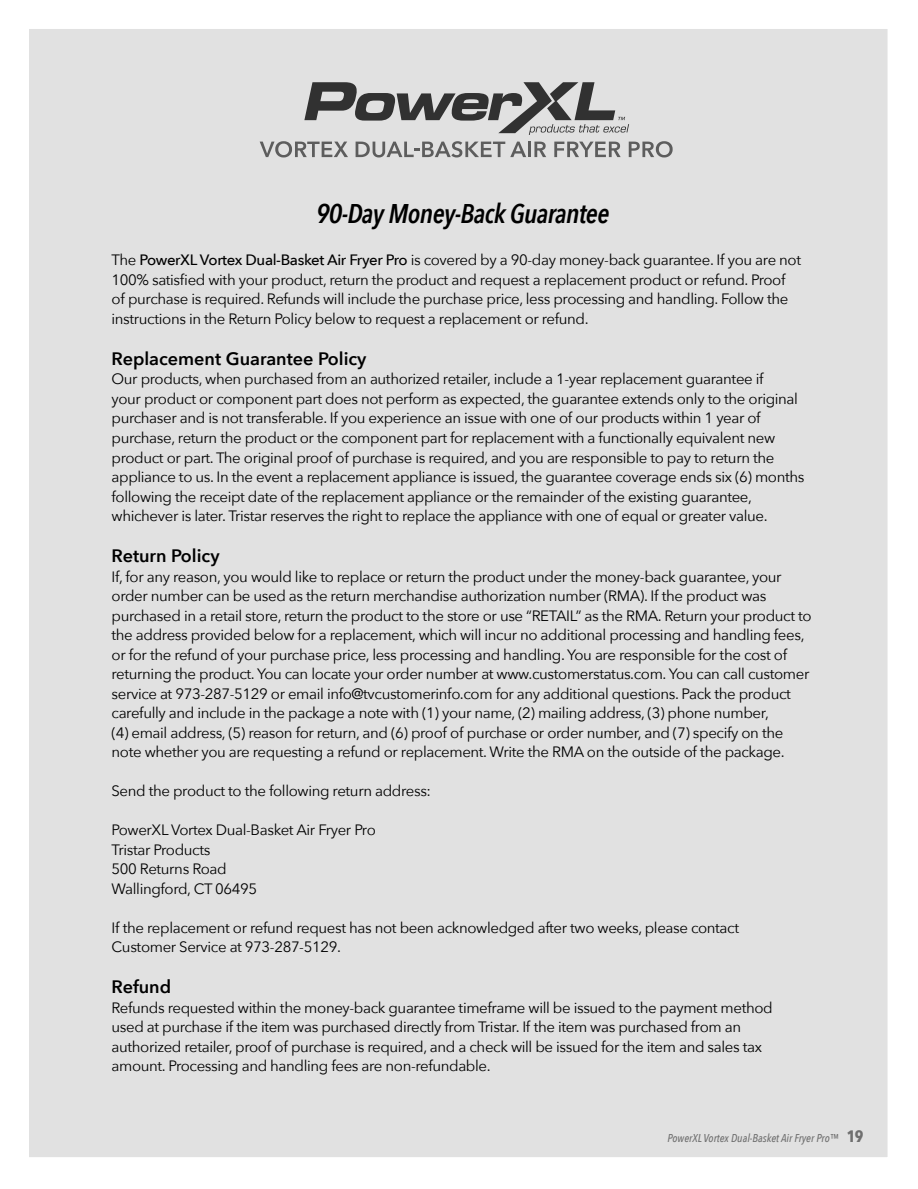
<style>
.page{position:relative;width:918px;height:1189px;background:#fff}
.page>*{position:absolute;margin:0;border:0;box-sizing:border-box;transform-origin:0 0}
.t1{font:italic 600 27px "Avenir Next Condensed";letter-spacing:-.02em;color:#000}
.t2{font:600 18px "Avenir Next";color:#000}
.t3{font:15px/19.5px "Avenir Next";letter-spacing:-.025em;color:#000}
.t4{font:italic 500 11.4px "Avenir Next Condensed";color:#6f6f6f}
.s1{font-weight:500}
.s2{font-weight:700;font-style:normal;font-size:16.5px}
</style>
<div class="page">
<div style="left:29px;top:29px;width:859px;height:1128px;background:#e1e1e1"></div>
<svg style="left:259px;top:141px;width:89px;height:16px"></svg>
<svg style="left:355px;top:141px;width:191px;height:16px;background:#adadad"></svg>
<svg style="left:554px;top:142px;width:66px;height:15px"></svg>
<svg style="left:628px;top:141px;width:44px;height:16px"></svg>
<svg style="left:304px;top:82px;width:325px;height:53px;background:#a0a0a0"></svg>
<h1 class="t1" style="left:316px;top:197px;width:295px">90-Day Money-Back Guarantee</h1>
<p class="t3" style="left:111px;top:250px;width:691px">The <span class="s1">PowerXL Vortex Dual-Basket Air Fryer Pro</span> is covered by a 90-day money-back guarantee. If you are not 100% satisfied with your product, return the product and request a replacement product or refund. Proof of purchase is required. Refunds will include the purchase price, less processing and handling. Follow the instructions in the Return Policy below to request a replacement or refund.</p>
<p class="t2" style="left:111px;top:343px;width:256px">Replacement Guarantee Policy</p>
<p class="t3" style="left:111px;top:369px;width:694px">Our products, when purchased from an authorized retailer, include a 1-year replacement guarantee if<br>your product or component part does not perform as expected, the guarantee extends only to the original purchaser and is not transferable. If you experience an issue with one of our products within 1 year of purchase, return the product or the component part for replacement with a functionally equivalent new product or part. The original proof of purchase is required, and you are responsible to pay to return the appliance to us. In the event a replacement appliance is issued, the guarantee coverage ends six (6) months following the receipt date of the replacement appliance or the remainder of the existing guarantee, whichever is later. Tristar reserves the right to replace the appliance with one of equal or greater value.</p>
<p class="t2" style="left:111px;top:540px;width:110px">Return Policy</p>
<p class="t3" style="left:111px;top:566px;width:701px">If, for any reason, you would like to replace or return the product under the money-back guarantee, your order number can be used as the return merchandise authorization number (RMA). If the product was purchased in a retail store, return the product to the store or use “RETAIL” as the RMA. Return your product to the address provided below for a replacement, which will incur no additional processing and handling fees, or for the refund of your purchase price, less processing and handling. You are responsible for the cost of returning the product. You can locate your order number at www.customerstatus.com. You can call customer service at 973-287-5129 or email info@tvcustomerinfo.com for any additional questions. Pack the product carefully and include in the package a note with (1) your name, (2) mailing address, (3) phone number,<br>(4) email address, (5) reason for return, and (6) proof of purchase or order number, and (7) specify on the note whether you are requesting a refund or replacement. Write the RMA on the outside of the package.</p>
<p class="t3" style="left:111px;top:780px;width:321px">Send the product to the following return address:</p>
<p class="t3" style="left:111px;top:819px;width:266px">PowerXL Vortex Dual-Basket Air Fryer Pro<br>Tristar Products<br>500 Returns Road<br>Wallingford, CT 06495</p>
<p class="t3" style="left:111px;top:917px;width:629px">If the replacement or refund request has not been acknowledged after two weeks, please contact<br>Customer Service at 973-287-5129.</p>
<p class="t2" style="left:111px;top:971px;width:61px">Refund</p>
<p class="t3" style="left:111px;top:997px;width:662px">Refunds requested within the money-back guarantee timeframe will be issued to the payment method used at purchase if the item was purchased directly from Tristar. If the item was purchased from an authorized retailer, proof of purchase is required, and a check will be issued for the item and sales tax amount. Processing and handling fees are non-refundable.</p>
<p class="t4" style="left:667px;top:1131px;width:197px">PowerXL Vortex Dual-Basket Air Fryer Pro™ <span class="s2">19</span></p>
</div>
